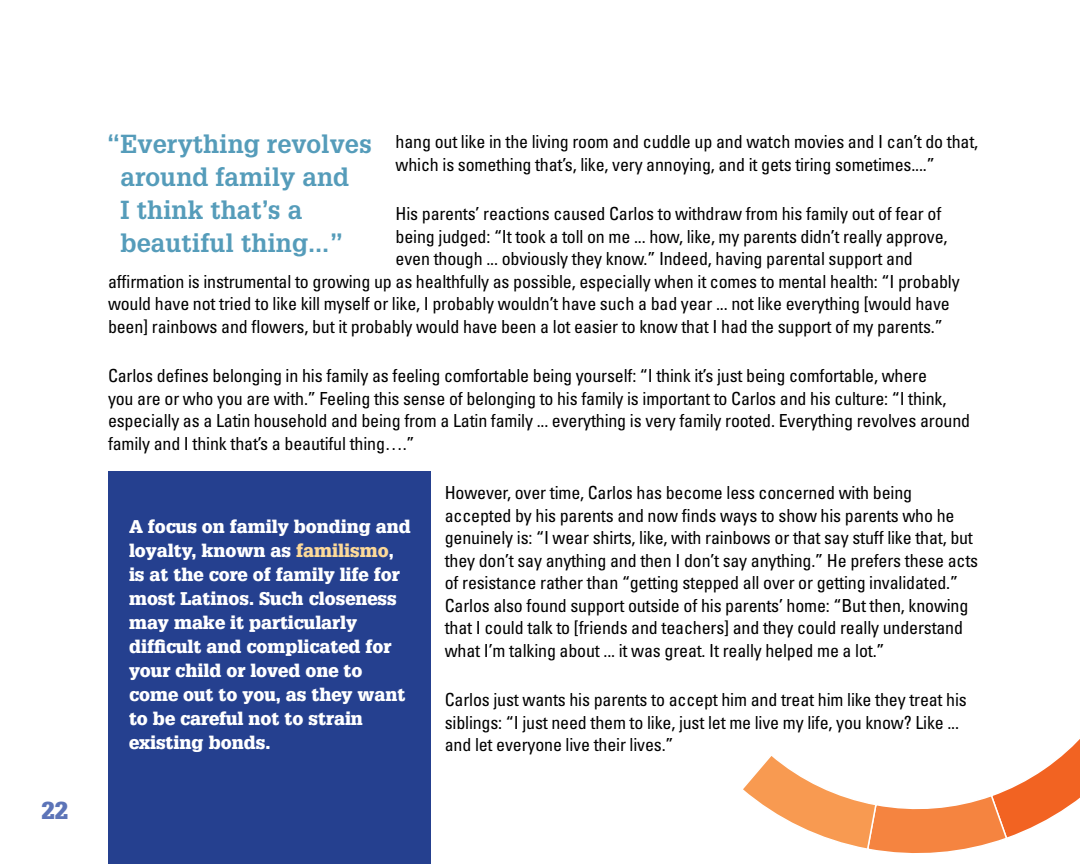
<style>
.page{position:relative;width:1080px;height:864px;background:#fff}
.page>*{position:absolute;margin:0;border:0;box-sizing:border-box;transform-origin:0 0}
.t1{font:700 25.5px/33px "Glypha LT Std";color:#559cba}
.t2{font:900 24px "Glypha LT Std";color:#5c74b8}
.Body{font:condensed 18px/22.5px "Univers LT Std";letter-spacing:-.01em;color:#000}
.box_body{font:900 18px/24px "Glypha LT Std";color:#fff}
.s1{color:#fcd999}
</style>
<div class="page">
<svg style="left:743px;top:739px;width:337px;height:114px"></svg>
<div style="left:109px;top:472px;width:322px;height:392px;background:#25408f"></div>
<h2 class="t2" style="left:41px;top:796px;width:28px">22</h2>
<h1 class="t1" style="left:121px;top:127px;width:253px;text-indent:-14px">“Everything revolves around family and<br>I think that’s a beautiful thing...”</h1>
<p class="Body" style="left:396px;top:130px;width:584px">hang out like in the living room and cuddle up and watch movies and I can’t do that, which is something that’s, like, very annoying, and it gets tiring sometimes....”</p>
<p class="Body" style="left:396px;top:202px;width:547px">His parents’ reactions caused Carlos to withdraw from his family out of fear of</p>
<p class="Body" style="left:396px;top:225px;width:553px">being judged: “It took a toll on me ... how, like, my parents didn’t really approve,</p>
<p class="Body" style="left:396px;top:247px;width:519px">even though ... obviously they know.” Indeed, having parental support and</p>
<p class="Body" style="left:108px;top:270px;width:853px">affirmation is instrumental to growing up as healthfully as possible, especially when it comes to mental health: “I probably</p>
<p class="Body" style="left:108px;top:292px;width:843px">would have not tried to like kill myself or like, I probably wouldn’t have such a bad year ... not like everything [would have</p>
<p class="Body" style="left:108px;top:315px;width:836px">been] rainbows and flowers, but it probably would have been a lot easier to know that I had the support of my parents.”</p>
<p class="Body" style="left:108px;top:364px;width:864px">Carlos defines belonging in his family as feeling comfortable being yourself: “I think it’s just being comfortable, where<br>you are or who you are with.” Feeling this sense of belonging to his family is important to Carlos and his culture: “I think, especially as a Latin household and being from a Latin family ... everything is very family rooted. Everything revolves around family and I think that’s a beautiful thing….”</p>
<p class="Body" style="left:445px;top:481px;width:535px">However, over time, Carlos has become less concerned with being accepted by his parents and now finds ways to show his parents who he genuinely is: “I wear shirts, like, with rainbows or that say stuff like that, but they don’t say anything and then I don’t say anything.” He prefers these acts of resistance rather than “getting stepped all over or getting invalidated.” Carlos also found support outside of his parents’ home: “But then, knowing that I could talk to [friends and teachers] and they could really understand what I’m talking about ... it was great. It really helped me a lot.”</p>
<p class="Body" style="left:445px;top:688px;width:524px">Carlos just wants his parents to accept him and treat him like they treat his siblings: “I just need them to like, just let me live my life, you know? Like ... and let everyone live their lives.”</p>
<p class="box_body" style="left:129px;top:515px;width:283px">A focus on family bonding and loyalty, known as <span class="s1">familismo</span>, is at the core of family life for most Latinos. Such closeness may make it particularly difficult and complicated for your child or loved one to come out to you, as they want to be careful not to strain existing bonds.</p>
</div>
